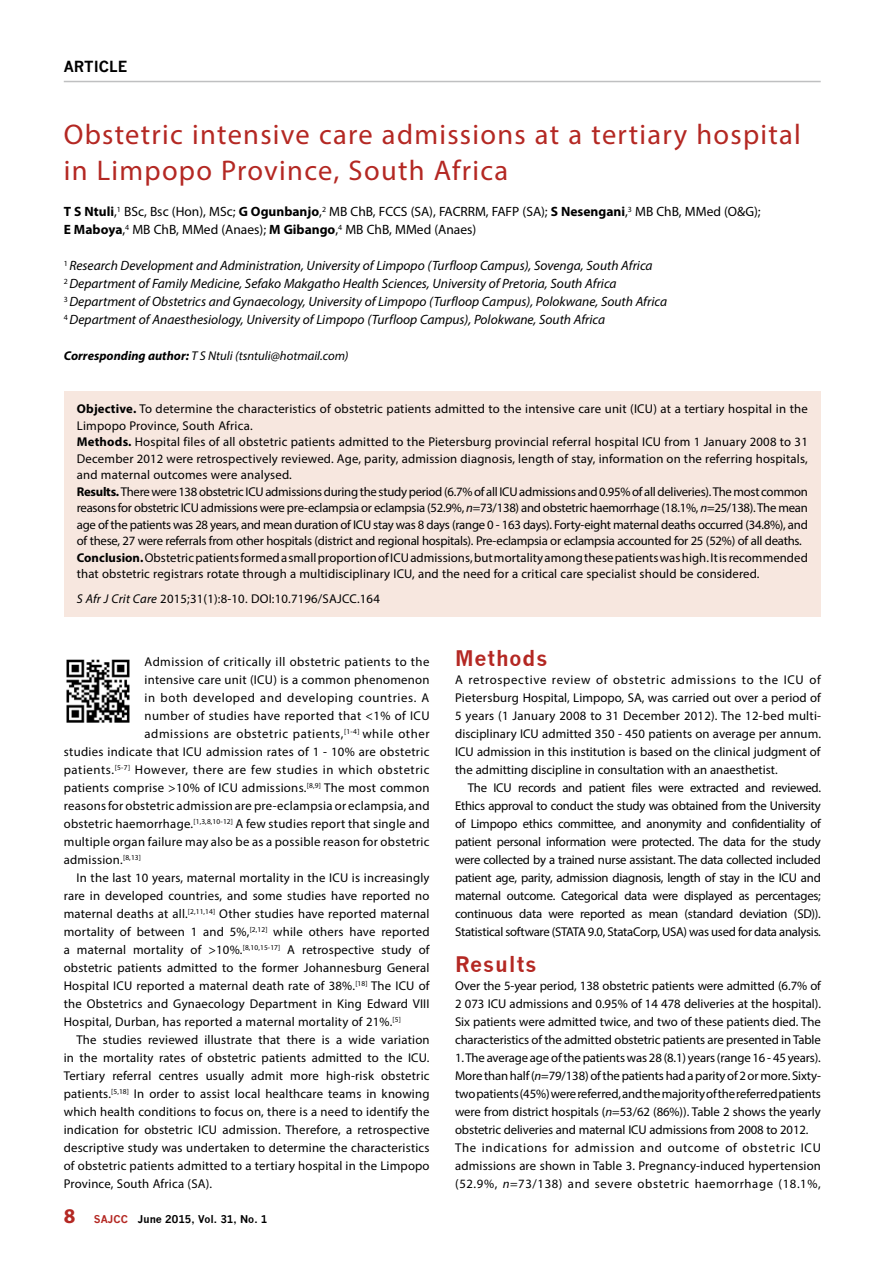
<style>
.page{position:relative;width:893px;height:1263px;background:#fff}
.page>*{position:absolute;margin:0;border:0;box-sizing:border-box;transform-origin:0 0}
.t1{font:28.5px/36px "Myriad Pro";letter-spacing:.045em;color:#b42823}
.t2{font:700 21px "News Gothic";letter-spacing:.045em;color:#b42823}
.t3{font:700 15px "News Gothic";color:#000}
.t4{font:italic 13.5px/18px "Myriad Pro";color:#000}
.t5{font:13.5px/18px "Myriad Pro";color:#000}
.t6{font:12.75px/18px "Myriad Pro";letter-spacing:.015em;color:#000;text-align:justify}
.t7{font:12.75px/18px "Myriad Pro";letter-spacing:-.01em;color:#000}
.t8{font:12.75px "Myriad Pro";letter-spacing:.045em;color:#000}
.t9{font:12.75px "Myriad Pro";letter-spacing:.035em;color:#000}
.t10{font:italic 12.75px "Myriad Pro";color:#000}
.t11{font:12.75px "Myriad Pro";letter-spacing:.05em;color:#000}
.t12{font:700 10.5px "News Gothic";color:#000}
.s1{font-weight:700}
.s2{font-style:italic}
.s3{font-family:"Myriad Pro";font-size:21px;color:#b42823}
.s4{color:#b42823}
</style>
<div class="page">
<hr style="left:64px;top:81px;width:757px;height:1px;background:#bfc0c1">
<div style="left:64px;top:391px;width:757px;height:226px;background:#f7e7df"></div>
<img style="left:66px;top:659px;width:64px;height:64px">
<p class="t3" style="left:64px;top:57px;width:65px">ARTICLE</p>
<h1 class="t1" style="left:64px;top:116px;width:739px">Obstetric intensive care admissions at a tertiary hospital in Limpopo Province, South Africa</h1>
<p class="t5" style="left:64px;top:202px;width:698px"><span class="s1">T S Ntuli</span>,<sup>1</sup> BSc, Bsc (Hon), MSc; <span class="s1">G Ogunbanjo</span>,<sup>2</sup> MB ChB, FCCS (SA), FACRRM, FAFP (SA); <span class="s1">S Nesengani</span>,<sup>3</sup> MB ChB, MMed (O&amp;G);<br><span class="s1">E Maboya</span>,<sup>4</sup> MB ChB, MMed (Anaes); <span class="s1">M Gibango</span>,<sup>4</sup> MB ChB, MMed (Anaes)</p>
<p class="t4" style="left:64px;top:256px;width:605px"><sup>1</sup> Research Development and Administration, University of Limpopo (Turfloop Campus), Sovenga, South Africa<br><sup>2</sup> Department of Family Medicine, Sefako Makgatho Health Sciences, University of Pretoria, South Africa<br><sup>3</sup> Department of Obstetrics and Gynaecology, University of Limpopo (Turfloop Campus), Polokwane, South Africa <sup>4</sup> Department of Anaesthesiology, University of Limpopo (Turfloop Campus), Polokwane, South Africa</p>
<p class="t10" style="left:64px;top:348px;width:286px"><span class="s1">Corresponding author:</span> T S Ntuli (tsntuli@hotmail.com)</p>
<p class="t6" style="left:77px;top:401px;width:733px;line-height:16.5px;text-align:left"><span class="s1">Objective.</span> To determine the characteristics of obstetric patients admitted to the intensive care unit (ICU) at a tertiary hospital in the Limpopo Province, South Africa.<br><span class="s1">Methods.</span> Hospital files of all obstetric patients admitted to the Pietersburg provincial referral hospital ICU from 1 January 2008 to 31<br>December 2012 were retrospectively reviewed. Age, parity, admission diagnosis, length of stay, information on the referring hospitals, and maternal outcomes were analysed.<br><span class="s1">Results.</span> There were 138 obstetric ICU admissions during the study period (6.7% of all ICU admissions and 0.95% of all deliveries). The most common reasons for obstetric ICU admissions were pre-eclampsia or eclampsia (52.9%, <span class="s2">n</span>=73/138) and obstetric haemorrhage (18.1%, <span class="s2">n</span>=25/138). The mean age of the patients was 28 years, and mean duration of ICU stay was 8 days (range 0 - 163 days). Forty-eight maternal deaths occurred (34.8%), and of these, 27 were referrals from other hospitals (district and regional hospitals). Pre-eclampsia or eclampsia accounted for 25 (52%) of all deaths.<br><span class="s1">Conclusion.</span> Obstetric patients formed a small proportion of ICU admissions, but mortality among these patients was high. It is recommended that obstetric registrars rotate through a multidisciplinary ICU, and the need for a critical care specialist should be considered.</p>
<p class="t6" style="left:77px;top:590px;width:305px"><span class="s2">S Afr J Crit Care</span> 2015;31(1):8-10. DOI:10.7196/SAJCC.164</p>
<p class="t9" style="left:145px;top:654px;width:286px">Admission of critically ill obstetric patients to the</p>
<p class="t6" style="left:145px;top:671px;width:286px">intensive care unit (ICU) is a common phenomenon</p>
<p class="t11" style="left:145px;top:690px;width:286px">in both developed and developing countries. A</p>
<p class="t9" style="left:145px;top:708px;width:287px">number of studies have reported that &lt;1% of ICU</p>
<p class="t8" style="left:145px;top:726px;width:286px">admissions are obstetric patients,<sup>[1-4]</sup> while other</p>
<p class="t6" style="left:64px;top:743px;width:367px">studies indicate that ICU admission rates of 1 - 10% are obstetric</p>
<p class="t8" style="left:64px;top:762px;width:367px">patients.<sup>[5-7]</sup> However, there are few studies in which obstetric</p>
<p class="t6" style="left:64px;top:779px;width:367px">patients comprise &gt;10% of ICU admissions.<sup>[8,9]</sup> The most common</p>
<p class="t6" style="left:64px;top:797px;width:367px">reasons for obstetric admission are pre-eclampsia or eclampsia, and</p>
<p class="t6" style="left:64px;top:815px;width:367px">obstetric haemorrhage.<sup>[1,3,8,10-12]</sup> A few studies report that single and</p>
<p class="t6" style="left:64px;top:833px;width:367px">multiple organ failure may also be as a possible reason for obstetric</p>
<p class="t6" style="left:64px;top:851px;width:79px">admission.<sup>[8,13]</sup></p>
<p class="t6" style="left:77px;top:869px;width:355px">In the last 10 years, maternal mortality in the ICU is increasingly</p>
<p class="t6" style="left:64px;top:887px;width:367px">rare in developed countries, and some studies have reported no</p>
<p class="t6" style="left:64px;top:905px;width:367px">maternal deaths at all.<sup>[2,11,14]</sup> Other studies have reported maternal</p>
<p class="t6" style="left:64px;top:923px;width:367px">mortality of between 1 and 5%,<sup>[2,12]</sup> while others have reported</p>
<p class="t6" style="left:64px;top:941px;width:367px">a maternal mortality of &gt;10%.<sup>[8,10,15-17]</sup> A retrospective study of</p>
<p class="t6" style="left:64px;top:959px;width:367px">obstetric patients admitted to the former Johannesburg General</p>
<p class="t6" style="left:64px;top:977px;width:367px">Hospital ICU reported a maternal death rate of 38%.<sup>[18]</sup> The ICU of</p>
<p class="t6" style="left:64px;top:995px;width:367px">the Obstetrics and Gynaecology Department in King Edward VIII</p>
<p class="t6" style="left:64px;top:1013px;width:339px">Hospital, Durban, has reported a maternal mortality of 21%.<sup>[5]</sup></p>
<p class="t6" style="left:77px;top:1031px;width:355px">The studies reviewed illustrate that there is a wide variation</p>
<p class="t6" style="left:64px;top:1049px;width:367px">in the mortality rates of obstetric patients admitted to the ICU.</p>
<p class="t6" style="left:64px;top:1067px;width:367px">Tertiary referral centres usually admit more high-risk obstetric</p>
<p class="t6" style="left:64px;top:1085px;width:367px">patients.<sup>[5,18]</sup> In order to assist local healthcare teams in knowing</p>
<p class="t6" style="left:64px;top:1103px;width:367px">which health conditions to focus on, there is a need to identify the</p>
<p class="t6" style="left:64px;top:1121px;width:367px">indication for obstetric ICU admission. Therefore, a retrospective</p>
<p class="t6" style="left:64px;top:1139px;width:367px">descriptive study was undertaken to determine the characteristics</p>
<p class="t6" style="left:64px;top:1157px;width:367px">of obstetric patients admitted to a tertiary hospital in the Limpopo</p>
<p class="t6" style="left:64px;top:1175px;width:150px">Province, South Africa (SA).</p>
<p class="t12" style="left:64px;top:1213px;width:205px"><span class="s3">8</span> <span class="s4">SAJCC</span> June 2015, Vol. 31, No. 1</p>
<h2 class="t2" style="left:455px;top:645px;width:94px">Methods</h2>
<p class="t6" style="left:455px;top:671px;width:367px">A retrospective review of obstetric admissions to the ICU of Pietersburg Hospital, Limpopo, SA, was carried out over a period of 5 years (1 January 2008 to 31 December 2012). The 12-bed multi&shy;disciplinary ICU admitted 350 - 450 patients on average per annum.<br>ICU admission in this institution is based on the clinical judgment of the admitting discipline in consultation with an anaesthetist.</p>
<p class="t6" style="left:455px;top:779px;width:367px;text-indent:13px">The ICU records and patient files were extracted and reviewed.<br>Ethics approval to conduct the study was obtained from the University of Limpopo ethics committee, and anonymity and confidentiality of patient personal information were protected. The data for the study were collected by a trained nurse assistant. The data collected included patient age, parity, admission diagnosis, length of stay in the ICU and maternal outcome. Categorical data were displayed as percentages; continuous data were reported as mean (standard deviation (SD)).<br>Statistical software (STATA 9.0, StataCorp, USA) was used for data analysis.</p>
<h2 class="t2" style="left:455px;top:951px;width:83px">Results</h2>
<p class="t6" style="left:455px;top:977px;width:367px">Over the 5-year period, 138 obstetric patients were admitted (6.7% of 2 073 ICU admissions and 0.95% of 14 478 deliveries at the hospital).<br>Six patients were admitted twice, and two of these patients died. The characteristics of the admitted obstetric patients are presented in Table</p>
<p class="t7" style="left:455px;top:1049px;width:367px">1. The average age of the patients was 28 (8.1) years (range 16 - 45 years).<br>More than half (<span class="s2">n</span>=79/138) of the patients had a parity of 2 or more. Sixty&shy;two patients (45%) were referred, and the majority of the referred patients were from district hospitals (<span class="s2">n</span>=53/62 (86%)). Table 2 shows the yearly obstetric deliveries and maternal ICU admissions from 2008 to 2012.<br>The indications for admission and outcome of obstetric ICU admissions are shown in Table 3. Pregnancy-induced hypertension (52.9%, <span class="s2">n</span>=73/138) and severe obstetric haemorrhage (18.1%,</p>
</div>
